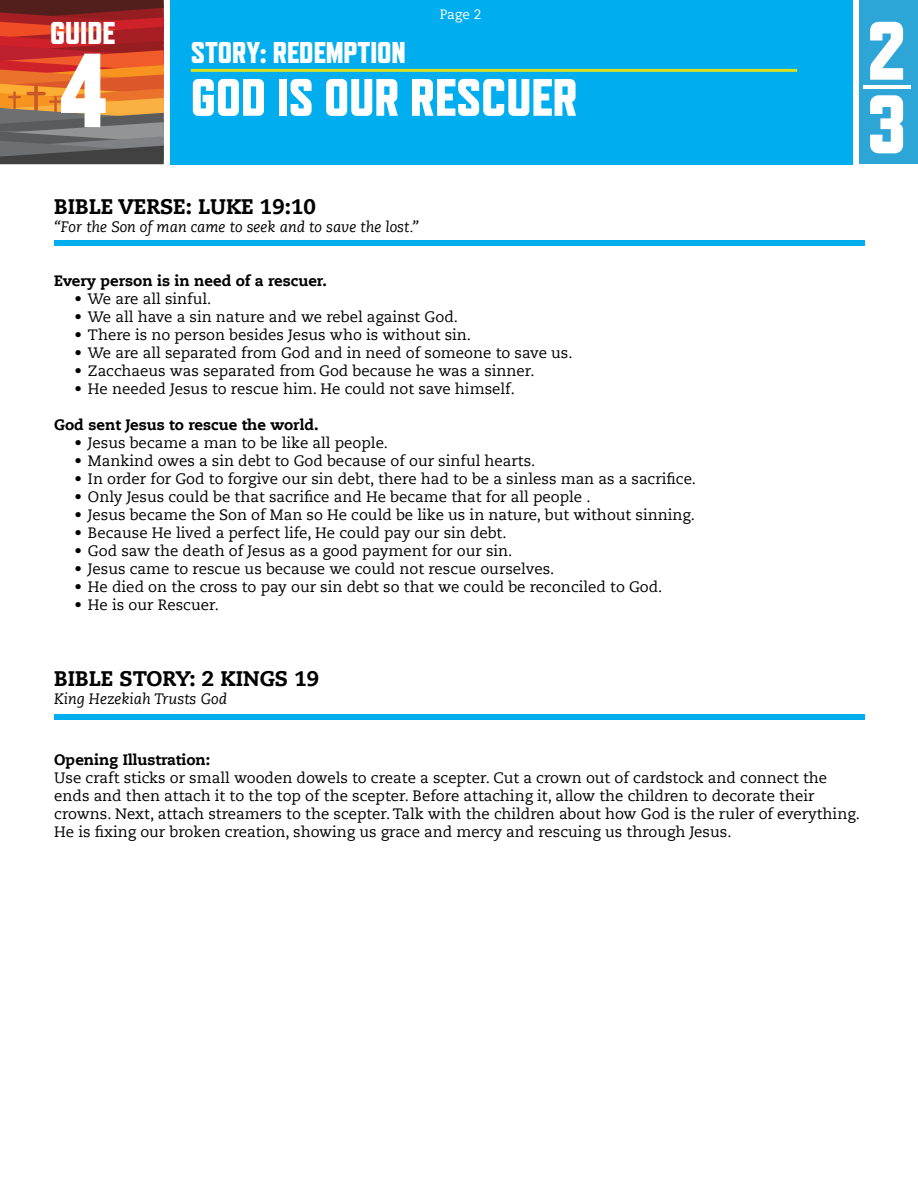
<style>
.page{position:relative;width:918px;height:1188px;background:#fff}
.page>*{position:absolute;margin:0;border:0;box-sizing:border-box;transform-origin:0 0}
.t1{font:800 105px "Refrigerator Deluxe";color:#fff}
.t2{font:800 82.5px/73.5px "Refrigerator Deluxe";color:#fff}
.t3{font:800 52.5px "Refrigerator Deluxe";color:#fff}
.t4{font:800 31.5px "Refrigerator Deluxe";color:#fff}
.t5{font:800 30px "Refrigerator Deluxe";color:#fff}
.t6{font:800 21px "Caecilia LT Std";color:#000}
.t7{font:15px/18px "Caecilia LT Std";color:#000}
.t8{font:800 15px "Caecilia LT Std";color:#000}
.t9{font:italic 15px "Caecilia LT Std";color:#000}
.t10{font:13.5px "Caecilia LT Std";color:#fff}
</style>
<div class="page">
<svg style="left:0;top:0;width:164px;height:164px;background:#a8553b"></svg>
<div style="left:170px;top:0;width:682px;height:164px;background:#00aeef"></div>
<hr style="left:191px;top:69px;width:606px;height:3px;background:#d7df23">
<div style="left:859px;top:0;width:59px;height:164px;background:#2ea5d7"></div>
<hr style="left:863px;top:85px;width:47px;height:4px;background:#fff">
<div style="left:54px;top:240px;width:810px;height:6px;background:#00aeef"></div>
<div style="left:54px;top:714px;width:810px;height:6px;background:#00aeef"></div>
<h3 class="t4" style="left:50px;top:14px;width:67px">GUIDE</h3>
<h1 class="t1" style="left:58px;top:28px;width:52px">4</h1>
<p class="t10" style="left:440px;top:6px;width:43px">Page 2</p>
<h3 class="t5" style="left:191px;top:35px;width:217px">STORY: REDEMPTION</h3>
<h3 class="t3" style="left:191px;top:66px;width:388px">GOD IS OUR RESCUER</h3>
<h3 class="t6" style="left:54px;top:194px;width:263px">BIBLE VERSE: LUKE 19:10</h3>
<p class="t9" style="left:54px;top:218px;width:366px">“For the Son of man came to seek and to save the lost.”</p>
<p class="t8" style="left:54px;top:272px;width:274px">Every person is in need of a rescuer.</p>
<p class="t7" style="left:74px;top:290px;width:138px">• We are all sinful.</p>
<p class="t7" style="left:74px;top:308px;width:385px">• We all have a sin nature and we rebel against God.</p>
<p class="t7" style="left:74px;top:326px;width:398px">• There is no person besides Jesus who is without sin.</p>
<p class="t7" style="left:74px;top:344px;width:500px">• We are all separated from God and in need of someone to save us.</p>
<p class="t7" style="left:74px;top:362px;width:462px">• Zacchaeus was separated from God because he was a sinner.</p>
<p class="t7" style="left:74px;top:380px;width:442px">• He needed Jesus to rescue him. He could not save himself.</p>
<p class="t8" style="left:54px;top:416px;width:266px">God sent Jesus to rescue the world.</p>
<p class="t7" style="left:74px;top:434px;width:315px">• Jesus became a man to be like all people.</p>
<p class="t7" style="left:74px;top:452px;width:463px">• Mankind owes a sin debt to God because of our sinful hearts.</p>
<p class="t7" style="left:74px;top:470px;width:623px">• In order for God to forgive our sin debt, there had to be a sinless man as a sacrifice.</p>
<p class="t7" style="left:74px;top:488px;width:518px">• Only Jesus could be that sacrifice and He became that for all people .</p>
<p class="t7" style="left:74px;top:506px;width:622px">• Jesus became the Son of Man so He could be like us in nature, but without sinning.</p>
<p class="t7" style="left:74px;top:524px;width:434px">• Because He lived a perfect life, He could pay our sin debt.</p>
<p class="t7" style="left:74px;top:542px;width:439px">• God saw the death of Jesus as a good payment for our sin.</p>
<p class="t7" style="left:74px;top:560px;width:481px">• Jesus came to rescue us because we could not rescue ourselves.</p>
<p class="t7" style="left:74px;top:578px;width:589px">• He died on the cross to pay our sin debt so that we could be reconciled to God.</p>
<p class="t7" style="left:74px;top:596px;width:146px">• He is our Rescuer.</p>
<h2 class="t2" style="left:867px;top:13px;width:41px">2<br>3</h2>
<h3 class="t6" style="left:54px;top:665px;width:267px">BIBLE STORY: 2 KINGS 19</h3>
<p class="t9" style="left:54px;top:690px;width:174px">King Hezekiah Trusts God</p>
<p class="t8" style="left:54px;top:750px;width:158px">Opening Illustration:</p>
<p class="t7" style="left:54px;top:769px;width:807px">Use craft sticks or small wooden dowels to create a scepter. Cut a crown out of cardstock and connect the ends and then attach it to the top of the scepter. Before attaching it, allow the children to decorate their crowns. Next, attach streamers to the scepter. Talk with the children about how God is the ruler of everything.<br>He is fixing our broken creation, showing us grace and mercy and rescuing us through Jesus.</p>
</div>
